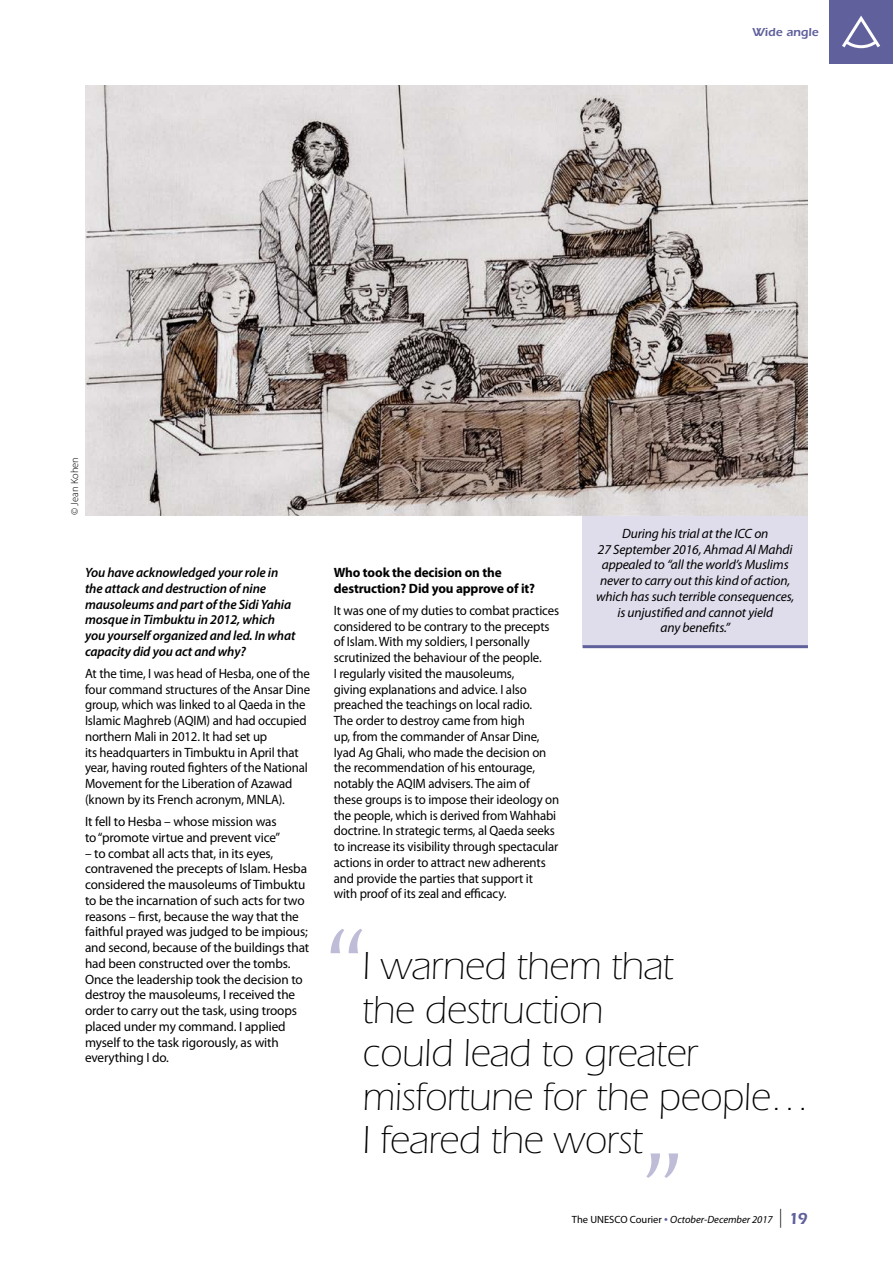
<style>
.page{position:relative;width:893px;height:1263px;background:#fff}
.page>*{position:absolute;margin:0;border:0;box-sizing:border-box;transform-origin:0 0}
.Texte_Citation{font:300 40.5px/43.5px "ITC Eras Std";letter-spacing:-.01em;color:#000}
.TEXTE{font:13.5px/15.8px "Myriad Pro";letter-spacing:-.01em;color:#000;scale:.95 1}
.TEXTE-2{font:13.5px/15.8px "Myriad Pro";letter-spacing:-.01em;color:#000}
.Légende{font:italic 13.5px/15.8px "Myriad Pro";letter-spacing:-.01em;color:#000;text-align:center}
.Texte_Question{font:italic 600 13.5px/15.8px "Myriad Pro";letter-spacing:-.01em;color:#000}
.TEXTE-3{font:700 13.5px/15.8px "Myriad Pro";letter-spacing:-.01em;color:#000}
.t1{font:600 12px "ITC Eras Std";color:#5f609c}
.t2{font:italic 10.5px "Myriad Pro";color:#000}
.Copyright{font:300 10.5px "Myriad Pro";color:#000}
.s1{font-style:normal}
.s2{font-style:normal;font-size:13.5px;color:#5f609c}
.s3{font-style:normal;font-size:18.9px}
.s4{font-family:"ITC Eras Std";font-weight:600;font-style:normal;font-size:16.5px;color:#5f609c}
</style>
<div class="page">
<div style="left:829px;top:0;width:64px;height:64px;background:#5f609c"></div>
<svg style="left:842px;top:15px;width:38px;height:34px"></svg>
<div style="left:583px;top:515px;width:225px;height:130px;background:#dfddec"></div>
<hr style="left:583px;top:645px;width:225px;height:3px;background:#5f609c">
<svg style="left:331px;top:929px;width:31px;height:24px"></svg>
<svg style="left:646px;top:1153px;width:32px;height:25px"></svg>
<img style="left:85px;top:85px;width:723px;height:430px">
<p class="t1" style="left:752px;top:25px;width:68px">Wide angle</p>
<p class="Copyright" style="left:69px;top:515px;width:59px;rotate:-90deg">© Jean Kohen</p>
<p class="Texte_Question" style="left:85px;top:564px;width:212px">You have acknowledged your role in the attack and destruction of nine mausoleums and part of the Sidi Yahia mosque in Timbuktu in 2012, which you yourself organized and led. In what capacity did you act and why?</p>
<p class="TEXTE" style="left:85px;top:665px;width:238px">At the time, I was head of Hesba, one of the four command structures of the Ansar Dine group, which was linked to al Qaeda in the Islamic Maghreb (AQIM) and had occupied northern Mali in 2012. It had set up<br>its headquarters in Timbuktu in April that year, having routed fighters of the National Movement for the Liberation of Azawad (known by its French acronym, MNLA).</p>
<p class="TEXTE-2" style="left:85px;top:813px;width:197px">It fell to Hesba – whose mission was to “promote virtue and prevent vice”</p>
<p class="TEXTE-2" style="left:85px;top:845px;width:226px">– to combat all acts that, in its eyes, contravened the precepts of Islam. Hesba considered the mausoleums of Timbuktu to be the incarnation of such acts for two reasons – first, because the way that the faithful prayed was judged to be impious; and second, because of the buildings that had been constructed over the tombs.<br>Once the leadership took the decision to destroy the mausoleums, I received the order to carry out the task, using troops placed under my command. I applied myself to the task rigorously, as with everything I do.</p>
<p class="TEXTE-3" style="left:334px;top:564px;width:203px">Who took the decision on the destruction? Did you approve of it?</p>
<p class="TEXTE" style="left:334px;top:602px;width:239px">It was one of my duties to combat practices considered to be contrary to the precepts of Islam. With my soldiers, I personally scrutinized the behaviour of the people.<br>I regularly visited the mausoleums,<br>giving explanations and advice. I also preached the teachings on local radio.<br>The order to destroy came from high<br>up, from the commander of Ansar Dine, Iyad Ag Ghali, who made the decision on the recommendation of his entourage, notably the AQIM advisers. The aim of these groups is to impose their ideology on the people, which is derived from Wahhabi doctrine. In strategic terms, al Qaeda seeks to increase its visibility through spectacular actions in order to attract new adherents and provide the parties that support it with proof of its zeal and efficacy.</p>
<p class="Légende" style="left:596px;top:525px;width:200px">During his trial at the ICC on<br>27 September 2016, Ahmad Al Mahdi appealed to “all the world’s Muslims never to carry out this kind of action, which has such terrible consequences, is unjustified and cannot yield<br>any benefits.”</p>
<p class="Texte_Citation" style="left:362px;top:945px;width:449px">I warned them that<br>the destruction<br>could lead to greater misfortune for the people…<br>I feared the worst</p>
<p class="t2" style="left:572px;top:1212px;width:237px"><span class="s1">The UNESCO Courier</span> <span class="s2">•</span> October-December 2017 <span class="s3">|</span> <span class="s4">19</span></p>
</div>
